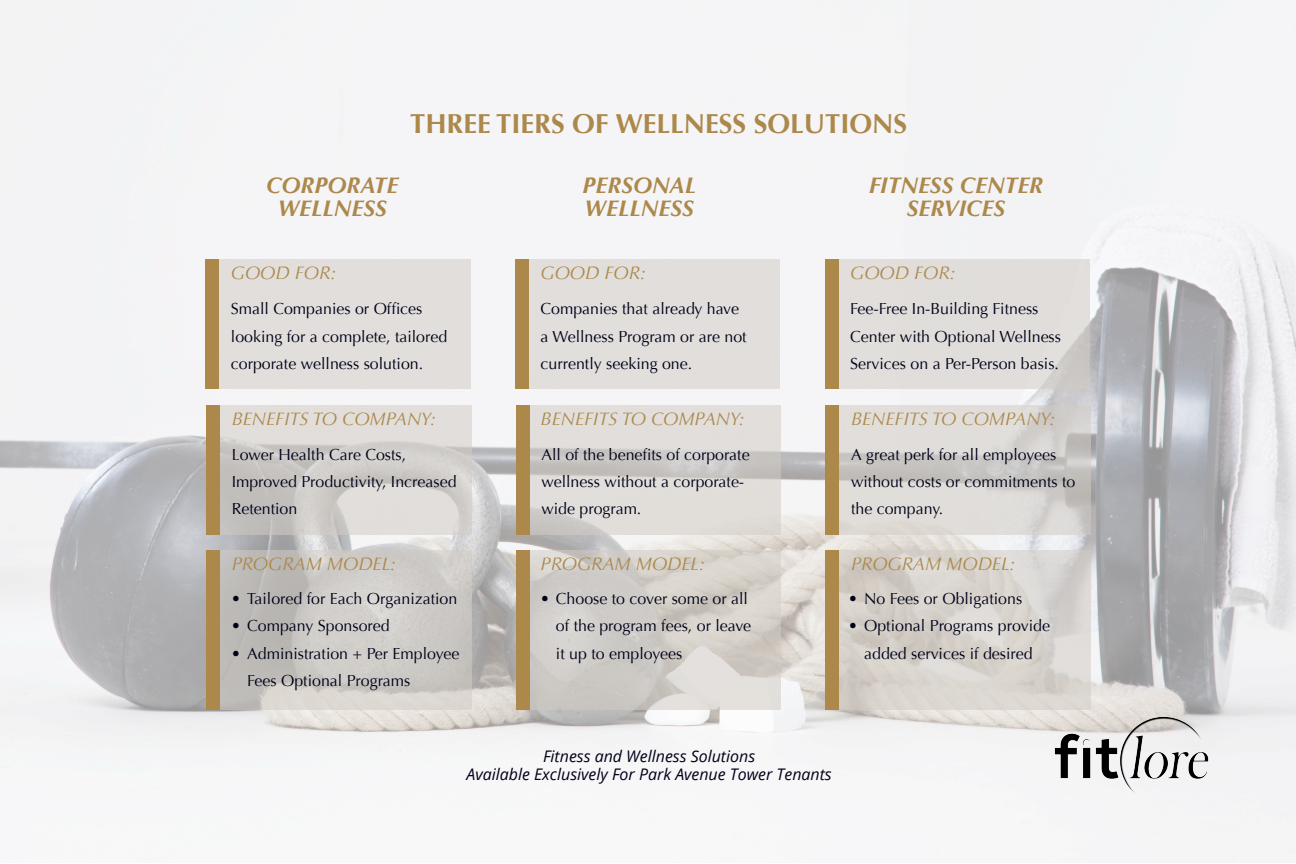
<style>
.page{position:relative;width:1296px;height:864px;background:#fff}
.page>*{position:absolute;margin:0;border:0;box-sizing:border-box;transform-origin:0 0}
.t1{font:700 27.4px "Optima";color:#ac884a}
.t2{font:italic 700 22.8px "Optima";color:#ac884a}
.t3{font:italic 18.2px "Optima";color:#ac884a}
.t4{font:16px/27.4px "Optima";color:#000018}
.t5{font:italic 16px "Open Sans";color:#000018}
</style>
<div class="page">
<img style="left:0;top:0;width:1296px;height:863px">
<img style="left:1053px;top:716px;width:157px;height:81px">
<div style="left:219px;top:260px;width:251px;height:129px;background:#e1dedb"></div>
<div style="left:205px;top:260px;width:14px;height:129px;background:#ac884a"></div>
<div style="left:529px;top:260px;width:251px;height:129px;background:#e1dedb"></div>
<div style="left:515px;top:260px;width:14px;height:129px;background:#ac884a"></div>
<div style="left:838px;top:260px;width:252px;height:129px;background:#e0ddda"></div>
<div style="left:825px;top:260px;width:13px;height:129px;background:#ac884a"></div>
<svg style="left:220px;top:405px;width:251px;height:129px;background:#d4d1ce"></svg>
<div style="left:206px;top:405px;width:14px;height:129px;background:#ac884a"></div>
<svg style="left:530px;top:405px;width:251px;height:129px;background:#dad7d4"></svg>
<div style="left:516px;top:405px;width:14px;height:129px;background:#ac884a"></div>
<svg style="left:839px;top:405px;width:252px;height:129px;background:#d6d3d0"></svg>
<div style="left:826px;top:405px;width:13px;height:129px;background:#ac884a"></div>
<svg style="left:220px;top:550px;width:251px;height:160px;background:#cac7c3"></svg>
<div style="left:206px;top:550px;width:14px;height:160px;background:#ac884a"></div>
<svg style="left:530px;top:550px;width:251px;height:160px;background:#d3cfca"></svg>
<div style="left:516px;top:550px;width:14px;height:160px;background:#ac884a"></div>
<svg style="left:839px;top:550px;width:252px;height:160px;background:#d7d2cc"></svg>
<div style="left:826px;top:550px;width:13px;height:160px;background:#ac884a"></div>
<p class="t1" style="left:410px;top:108px;width:499px">THREE TIERS OF WELLNESS SOLUTIONS</p>
<p class="t2" style="left:266px;top:172px;width:134px">CORPORATE</p>
<p class="t2" style="left:278px;top:195px;width:111px">WELLNESS</p>
<p class="t2" style="left:583px;top:172px;width:115px">PERSONAL</p>
<p class="t2" style="left:585px;top:195px;width:111px">WELLNESS</p>
<p class="t2" style="left:869px;top:172px;width:176px">FITNESS CENTER</p>
<p class="t2" style="left:907px;top:195px;width:100px">SERVICES</p>
<p class="t3" style="left:231px;top:263px;width:107px">GOOD FOR:</p>
<p class="t4" style="left:231px;top:295px;width:218px">Small Companies or Offices looking for a complete, tailored corporate wellness solution.</p>
<p class="t3" style="left:232px;top:408px;width:206px">BENEFITS TO COMPANY:</p>
<p class="t4" style="left:232px;top:441px;width:226px">Lower Health Care Costs,<br>Improved Productivity, Increased<br>Retention</p>
<p class="t3" style="left:232px;top:553px;width:166px">PROGRAM MODEL:</p>
<p class="t4" style="left:231px;top:585px;width:228px">• Tailored for Each Organization</p>
<p class="t4" style="left:231px;top:612px;width:160px">• Company Sponsored</p>
<p class="t4" style="left:247px;top:640px;width:214px;text-indent:-16px">• Administration + Per Employee<br>Fees Optional Programs</p>
<p class="t3" style="left:541px;top:263px;width:107px">GOOD FOR:</p>
<p class="t4" style="left:541px;top:295px;width:200px">Companies that already have</p>
<p class="t4" style="left:541px;top:323px;width:208px">a Wellness Program or are not currently seeking one.</p>
<p class="t3" style="left:541px;top:408px;width:206px">BENEFITS TO COMPANY:</p>
<p class="t4" style="left:541px;top:441px;width:210px">All of the benefits of corporate wellness without a corporate&shy;wide program.</p>
<p class="t3" style="left:541px;top:553px;width:166px">PROGRAM MODEL:</p>
<p class="t4" style="left:556px;top:585px;width:197px;text-indent:-16px">• Choose to cover some or all of the program fees, or leave it up to employees</p>
<p class="t3" style="left:850px;top:263px;width:107px">GOOD FOR:</p>
<p class="t4" style="left:850px;top:295px;width:190px">Fee-Free In-Building Fitness</p>
<p class="t4" style="left:850px;top:323px;width:212px">Center with Optional Wellness</p>
<p class="t4" style="left:850px;top:350px;width:210px">Services on a Per-Person basis.</p>
<p class="t3" style="left:851px;top:408px;width:206px">BENEFITS TO COMPANY:</p>
<p class="t4" style="left:851px;top:441px;width:207px">A great perk for all employees</p>
<p class="t4" style="left:851px;top:468px;width:226px">without costs or commitments to the company.</p>
<p class="t3" style="left:851px;top:553px;width:166px">PROGRAM MODEL:</p>
<p class="t4" style="left:848px;top:585px;width:176px">• No Fees or Obligations</p>
<p class="t4" style="left:848px;top:612px;width:203px;text-align:center">• Optional Programs provide added services if desired</p>
<p class="t5" style="left:543px;top:745px;width:214px">Fitness and Wellness Solutions</p>
<p class="t5" style="left:466px;top:764px;width:367px">Available Exclusively For Park Avenue Tower Tenants</p>
</div>
